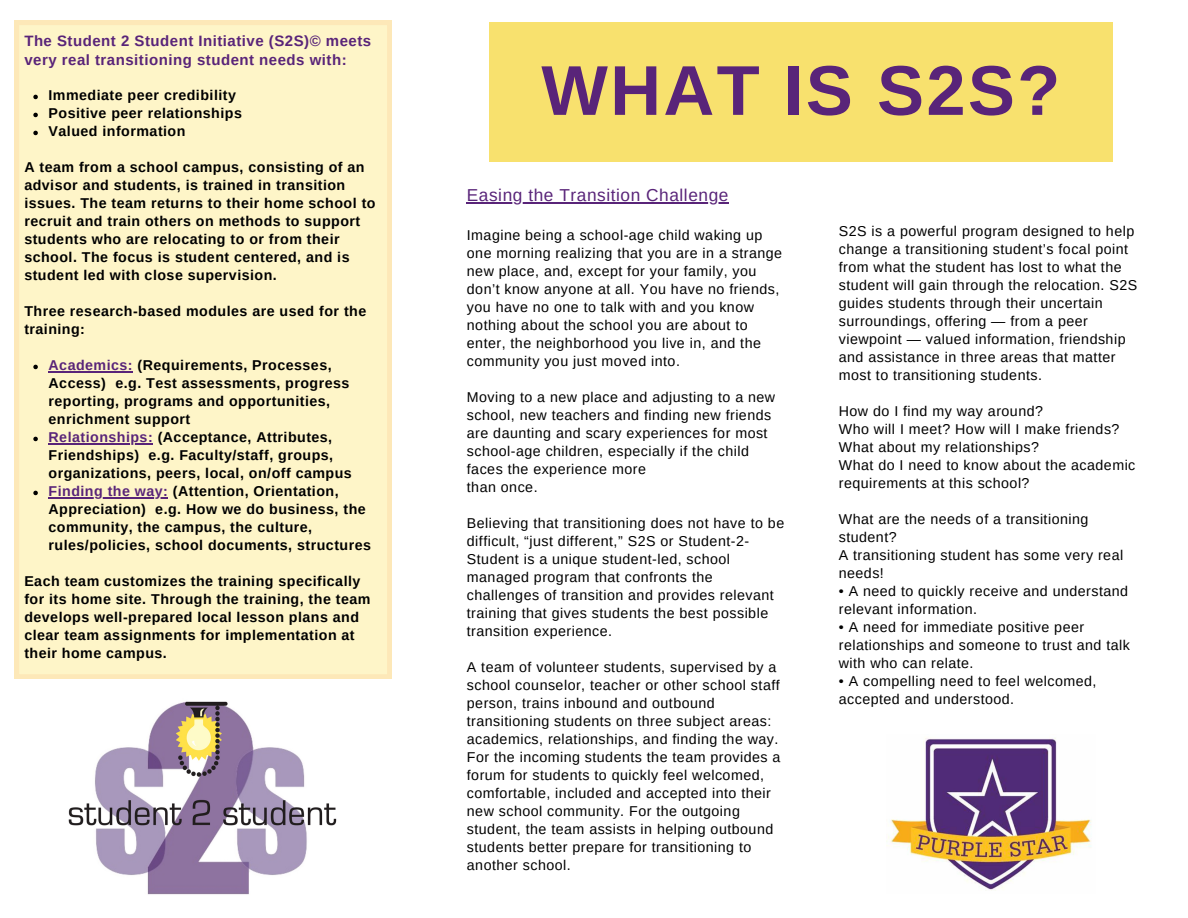
<style>
.page{position:relative;width:1188px;height:918px;background:#fff}
.page>*{position:absolute;margin:0;border:0;box-sizing:border-box;transform-origin:0 0}
.t1{font:700 70.5px "Arimo";letter-spacing:.035em;color:#592479}
.t2{font:17.25px "Arimo";letter-spacing:.035em;color:#592479}
.t3{font:700 15px/19.2px "Arimo";letter-spacing:.035em;color:#592479}
.t4{font:14.25px/18px "Arimo";letter-spacing:.035em;color:#000}
.t5{font:700 14.25px/18px "Arimo";letter-spacing:.035em;color:#000}
.s1{color:#592479}
</style>
<div class="page">
<div style="left:15px;top:21px;width:377px;height:658px;background:#fef5c8"></div>
<img style="left:68px;top:701px;width:269px;height:194px">
<svg style="left:33px;top:95px;width:5px;height:4px"></svg>
<svg style="left:33px;top:113px;width:5px;height:4px"></svg>
<svg style="left:33px;top:131px;width:5px;height:4px"></svg>
<svg style="left:33px;top:365px;width:5px;height:4px"></svg>
<hr style="left:49px;top:371px;width:84px;height:2px;background:#592479">
<svg style="left:33px;top:437px;width:5px;height:4px"></svg>
<hr style="left:49px;top:443px;width:104px;height:2px;background:#592479">
<svg style="left:33px;top:491px;width:5px;height:4px"></svg>
<hr style="left:49px;top:497px;width:119px;height:2px;background:#592479">
<div style="left:490px;top:22px;width:623px;height:139px;background:#f8e16e"></div>
<hr style="left:467px;top:202px;width:262px;height:2px;background:#592479">
<img style="left:887px;top:738px;width:205px;height:153px">
<p class="t3" style="left:24px;top:32px;width:348px">The Student 2 Student Initiative (S2S)© meets very real transitioning student needs with:</p>
<p class="t5" style="left:49px;top:86px;width:189px">Immediate peer credibility</p>
<p class="t5" style="left:49px;top:104px;width:195px">Positive peer relationships</p>
<p class="t5" style="left:49px;top:122px;width:138px">Valued information</p>
<p class="t5" style="left:24px;top:158px;width:353px">A team from a school campus, consisting of an advisor and students, is trained in transition issues. The team returns to their home school to recruit and train others on methods to support students who are relocating to or from their school. The focus is student centered, and is student led with close supervision.</p>
<p class="t5" style="left:24px;top:302px;width:343px">Three research-based modules are used for the training:</p>
<p class="t5" style="left:49px;top:356px;width:302px"><span class="s1">Academics:</span> (Requirements, Processes, Access) e.g. Test assessments, progress reporting, programs and opportunities, enrichment support</p>
<p class="t5" style="left:49px;top:428px;width:305px"><span class="s1">Relationships:</span> (Acceptance, Attributes,<br>Friendships) e.g. Faculty/staff, groups, organizations, peers, local, on/off campus</p>
<p class="t5" style="left:49px;top:482px;width:324px"><span class="s1">Finding the way:</span> (Attention, Orientation, Appreciation) e.g. How we do business, the community, the campus, the culture, rules/policies, school documents, structures</p>
<p class="t5" style="left:24px;top:572px;width:348px">Each team customizes the training specifically for its home site. Through the training, the team develops well-prepared local lesson plans and clear team assignments for implementation at their home campus.</p>
<p class="t1" style="left:541px;top:51px;width:520px">WHAT IS S2S?</p>
<p class="t2" style="left:467px;top:186px;width:263px">Easing the Transition Challenge</p>
<p class="t4" style="left:467px;top:226px;width:317px">Imagine being a school-age child waking up one morning realizing that you are in a strange new place, and, except for your family, you don’t know anyone at all. You have no friends, you have no one to talk with and you know nothing about the school you are about to enter, the neighborhood you live in, and the community you just moved into.</p>
<p class="t4" style="left:467px;top:388px;width:310px">Moving to a new place and adjusting to a new school, new teachers and finding new friends are daunting and scary experiences for most school-age children, especially if the child faces the experience more</p>
<p class="t4" style="left:467px;top:478px;width:72px">than once.</p>
<p class="t4" style="left:467px;top:514px;width:319px">Believing that transitioning does not have to be difficult, “just different,” S2S or Student-2- Student is a unique student-led, school managed program that confronts the challenges of transition and provides relevant training that gives students the best possible transition experience.</p>
<p class="t4" style="left:467px;top:658px;width:315px">A team of volunteer students, supervised by a school counselor, teacher or other school staff person, trains inbound and outbound transitioning students on three subject areas: academics, relationships, and finding the way.<br>For the incoming students the team provides a forum for students to quickly feel welcomed, comfortable, included and accepted into their new school community. For the outgoing student, the team assists in helping outbound students better prepare for transitioning to another school.</p>
<p class="t4" style="left:839px;top:222px;width:300px">S2S is a powerful program designed to help change a transitioning student’s focal point from what the student has lost to what the student will gain through the relocation. S2S guides students through their uncertain surroundings, offering — from a peer viewpoint — valued information, friendship and assistance in three areas that matter most to transitioning students.</p>
<p class="t4" style="left:839px;top:402px;width:206px">How do I find my way around?</p>
<p class="t4" style="left:839px;top:420px;width:282px">Who will I meet? How will I make friends?<br>What about my relationships?</p>
<p class="t4" style="left:839px;top:456px;width:298px">What do I need to know about the academic requirements at this school?</p>
<p class="t4" style="left:839px;top:510px;width:251px">What are the needs of a transitioning student?</p>
<p class="t4" style="left:839px;top:546px;width:286px">A transitioning student has some very real needs!</p>
<p class="t4" style="left:839px;top:582px;width:291px">• A need to quickly receive and understand relevant information.</p>
<p class="t4" style="left:839px;top:618px;width:293px">• A need for immediate positive peer relationships and someone to trust and talk with who can relate.</p>
<p class="t4" style="left:839px;top:672px;width:259px">• A compelling need to feel welcomed, accepted and understood.</p>
</div>
